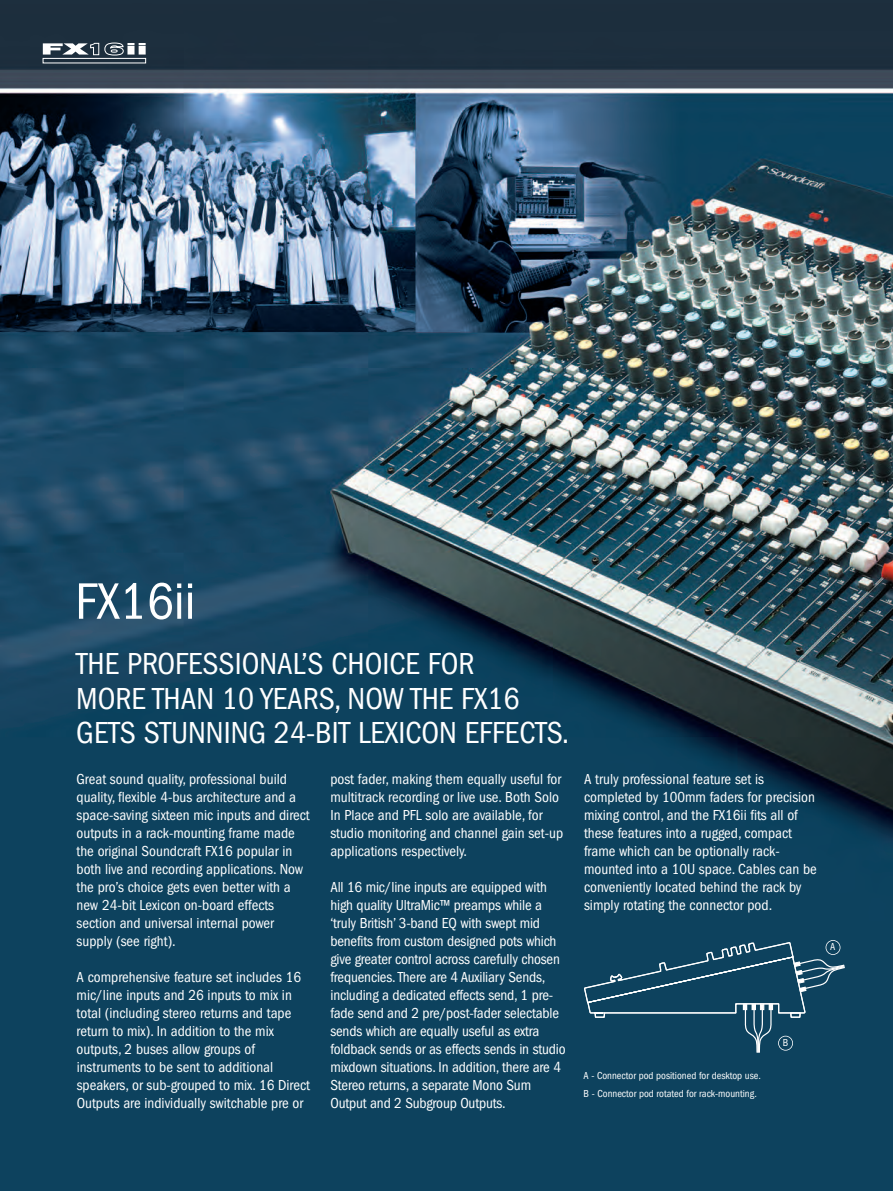
<style>
.page{position:relative;width:893px;height:1191px;background:#fff}
.page>*{position:absolute;margin:0;border:0;box-sizing:border-box;transform-origin:0 0}
.t1{font:condensed 53.1px "Franklin Gothic";color:#fff}
.t2{font:condensed 31.5px/34.5px "Franklin Gothic";color:#fff}
.t3{font:condensed 15px/18px "Franklin Gothic";color:#fff}
.t4{font:condensed 10.5px/18px "Franklin Gothic";color:#fff}
</style>
<div class="page">
<img style="left:0;top:0;width:893px;height:1191px">
<div style="left:43px;top:58px;width:103px;height:5px;border:1px solid #fff"></div>
<svg style="left:43px;top:43px;width:103px;height:12px"></svg>
<svg style="left:583px;top:931px;width:263px;height:122px;background:#1c4e68"></svg>
<div style="left:826px;top:940px;width:14px;height:15px;border:2px solid #fff;border-radius:50%"></div>
<div style="left:778px;top:1035px;width:15px;height:15px;border:2px solid #fff;border-radius:50%"></div>
<h1 class="t1" style="left:75px;top:569px;width:122px">FX16ii</h1>
<h2 class="t2" style="left:76px;top:646px;width:494px">THE PROFESSIONAL’S CHOICE FOR<br>MORE THAN 10 YEARS, NOW THE FX16<br>GETS STUNNING 24-BIT LEXICON EFFECTS.</h2>
<p class="t3" style="left:77px;top:770px;width:235px">Great sound quality, professional build quality, flexible 4-bus architecture and a space-saving sixteen mic inputs and direct outputs in a rack-mounting frame made the original Soundcraft FX16 popular in both live and recording applications. Now the pro’s choice gets even better with a new 24-bit Lexicon on-board effects section and universal internal power supply (see right).</p>
<p class="t3" style="left:77px;top:968px;width:235px">A comprehensive feature set includes 16 mic/line inputs and 26 inputs to mix in total (including stereo returns and tape return to mix). In addition to the mix outputs, 2 buses allow groups of instruments to be sent to additional speakers, or sub-grouped to mix. 16 Direct Outputs are individually switchable pre or</p>
<p class="t3" style="left:330px;top:770px;width:234px">post fader, making them equally useful for multitrack recording or live use. Both Solo In Place and PFL solo are available, for studio monitoring and channel gain set-up applications respectively.</p>
<p class="t3" style="left:330px;top:878px;width:237px">All 16 mic/line inputs are equipped with high quality UltraMic™ preamps while a ‘truly British’ 3-band EQ with swept mid benefits from custom designed pots which give greater control across carefully chosen frequencies. There are 4 Auxiliary Sends, including a dedicated effects send, 1 pre&shy;fade send and 2 pre/post-fader selectable sends which are equally useful as extra foldback sends or as effects sends in studio mixdown situations. In addition, there are 4<br>Stereo returns, a separate Mono Sum Output and 2 Subgroup Outputs.</p>
<p class="t3" style="left:584px;top:770px;width:234px">A truly professional feature set is completed by 100mm faders for precision mixing control, and the FX16ii fits all of these features into a rugged, compact frame which can be optionally rack&shy;mounted into a 10U space. Cables can be conveniently located behind the rack by simply rotating the connector pod.</p>
<p class="t4" style="left:830px;top:937px;width:7px">A</p>
<p class="t4" style="left:584px;top:1066px;width:179px">A - Connector pod positioned for desktop use.<br>B - Connector pod rotated for rack-mounting.</p>
<p class="t4" style="left:783px;top:1033px;width:7px">B</p>
</div>
